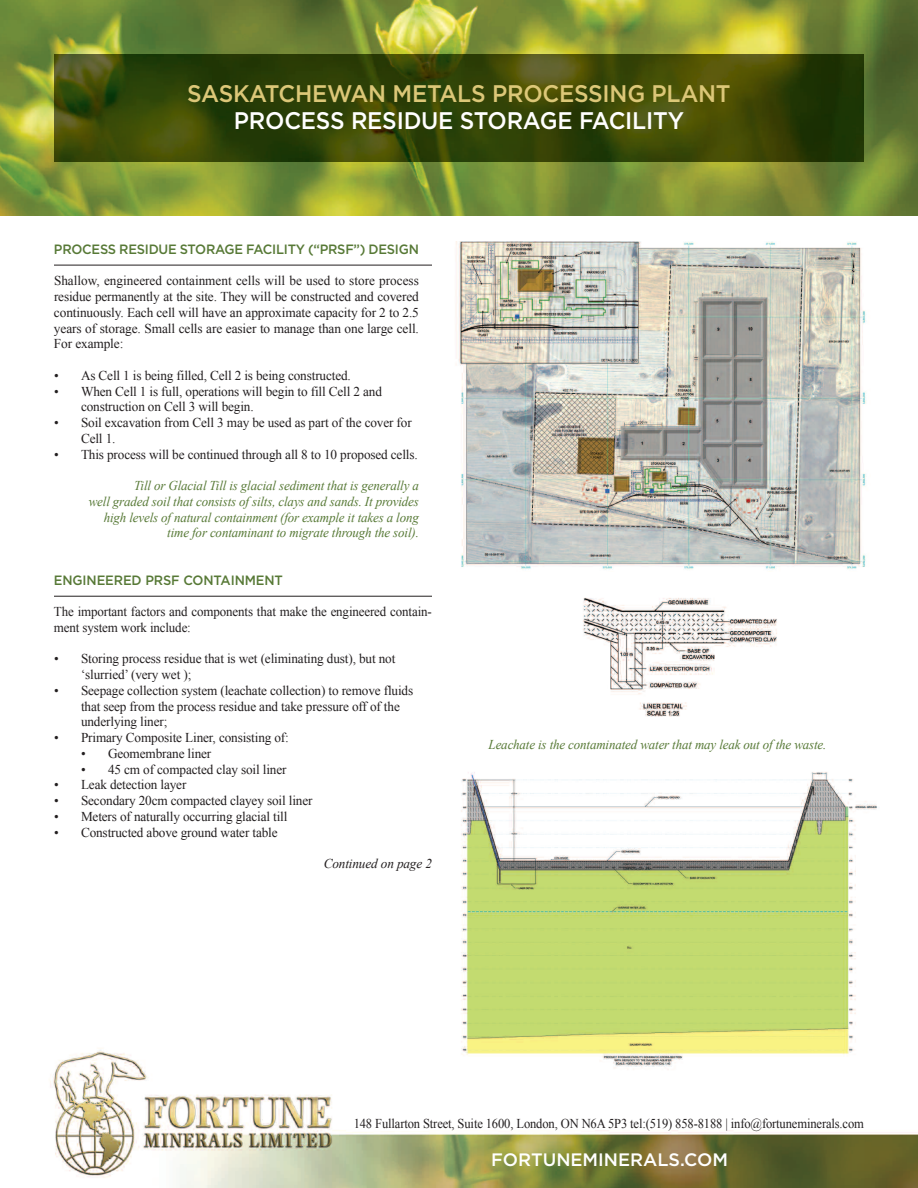
<style>
.page{position:relative;width:918px;height:1188px;background:#fff}
.page>*{position:absolute;margin:0;border:0;box-sizing:border-box;transform-origin:0 0}
.t1{font:500 24px "Gotham";letter-spacing:-.01em;color:#dcc778;scale:.95 1}
.t2{font:500 24px "Gotham";letter-spacing:-.01em;color:#fff;scale:.95 1}
.t3{font:500 18px "Gotham";color:#fff}
.t4{font:13.5px/15.8px "Times New Roman";letter-spacing:-.01em;color:#231f20}
.t5{font:italic 13.5px/15.8px "Times New Roman";letter-spacing:-.01em;color:#577936;text-align:right;scale:.96 1}
.t6{font:13.5px "Times New Roman";letter-spacing:-.01em;color:#231f20;scale:.93 1}
.t7{font:13.5px/15.8px "Times New Roman";letter-spacing:-.01em;color:#231f20;scale:.96 1}
.t8{font:500 13.5px "Gotham";letter-spacing:-.02em;color:#577936;scale:.96 1}
.t9{font:italic 13.5px "Times New Roman";letter-spacing:-.01em;color:#231f20}
</style>
<div class="page">
<img style="left:50px;top:1048px;width:868px;height:140px">
<img style="left:0;top:0;width:918px;height:216px">
<img style="left:54px;top:54px;width:810px;height:108px">
<img style="left:456px;top:241px;width:410px;height:329px">
<div style="left:441px;top:766px;width:439px;height:317px;background:#fff"></div>
<img style="left:461px;top:772px;width:416px;height:298px">
<hr style="left:54px;top:265px;width:378px;height:1px;background:#231f20">
<hr style="left:54px;top:596px;width:378px;height:1px;background:#231f20">
<div style="left:856px;top:849px;width:62px;height:66px;background:#fff"></div>
<img style="left:583px;top:597px;width:194px;height:120px">
<h1 class="t1" style="left:187px;top:79px;width:574px">SASKATCHEWAN METALS PROCESSING PLANT</h1>
<h1 class="t2" style="left:234px;top:106px;width:475px">PROCESS RESIDUE STORAGE FACILITY</h1>
<p class="t8" style="left:54px;top:241px;width:382px">PROCESS RESIDUE STORAGE FACILITY (“PRSF”) DESIGN</p>
<p class="t4" style="left:54px;top:273px;width:366px;text-align:justify">Shallow, engineered containment cells will be used to store process residue permanently at the site. They will be constructed and covered continuously. Each cell will have an approximate capacity for 2 to 2.5 years of storage. Small cells are easier to manage than one large cell.<br>For example:</p>
<p class="t4" style="left:54px;top:367px;width:298px">• As Cell 1 is being filled, Cell 2 is being constructed.</p>
<p class="t4" style="left:81px;top:383px;width:303px;text-indent:-27px">• When Cell 1 is full, operations will begin to fill Cell 2 and construction on Cell 3 will begin.</p>
<p class="t4" style="left:81px;top:415px;width:332px;text-indent:-27px">• Soil excavation from Cell 3 may be used as part of the cover for<br>Cell 1.</p>
<p class="t4" style="left:54px;top:446px;width:365px">• This process will be continued through all 8 to 10 proposed cells.</p>
<p class="t5" style="left:89px;top:478px;width:345px">Till or Glacial Till is glacial sediment that is generally a<br>well graded soil that consists of silts, clays and sands. It provides high levels of natural containment (for example it takes a long time for contaminant to migrate through the soil).</p>
<p class="t8" style="left:54px;top:572px;width:240px">ENGINEERED PRSF CONTAINMENT</p>
<p class="t7" style="left:54px;top:604px;width:395px">The important factors and components that make the engineered contain&shy;ment system work include:</p>
<p class="t4" style="left:81px;top:651px;width:316px;text-indent:-27px">• Storing process residue that is wet (eliminating dust), but not ‘slurried’ (very wet );</p>
<p class="t4" style="left:81px;top:682px;width:334px;text-indent:-27px">• Seepage collection system (leachate collection) to remove fluids that seep from the process residue and take pressure off of the underlying liner;</p>
<p class="t4" style="left:54px;top:730px;width:236px">• Primary Composite Liner, consisting of:</p>
<p class="t4" style="left:81px;top:745px;width:132px">• Geomembrane liner</p>
<p class="t4" style="left:81px;top:761px;width:207px">• 45 cm of compacted clay soil liner</p>
<p class="t4" style="left:54px;top:777px;width:134px">• Leak detection layer</p>
<p class="t4" style="left:54px;top:793px;width:260px">• Secondary 20cm compacted clayey soil liner</p>
<p class="t4" style="left:54px;top:808px;width:235px">• Meters of naturally occurring glacial till</p>
<p class="t4" style="left:54px;top:824px;width:225px">• Constructed above ground water table</p>
<p class="t9" style="left:324px;top:856px;width:110px">Continued on page 2</p>
<p class="t5" style="left:489px;top:736px;width:353px">Leachate is the contaminated water that may leak out of the waste.</p>
<p class="t6" style="left:354px;top:1116px;width:550px">148 Fullarton Street, Suite 1600, London, ON N6A 5P3 tel:(519) 858-8188 | info@fortuneminerals.com</p>
<h2 class="t3" style="left:491px;top:1150px;width:238px">FORTUNEMINERALS.COM</h2>
</div>
